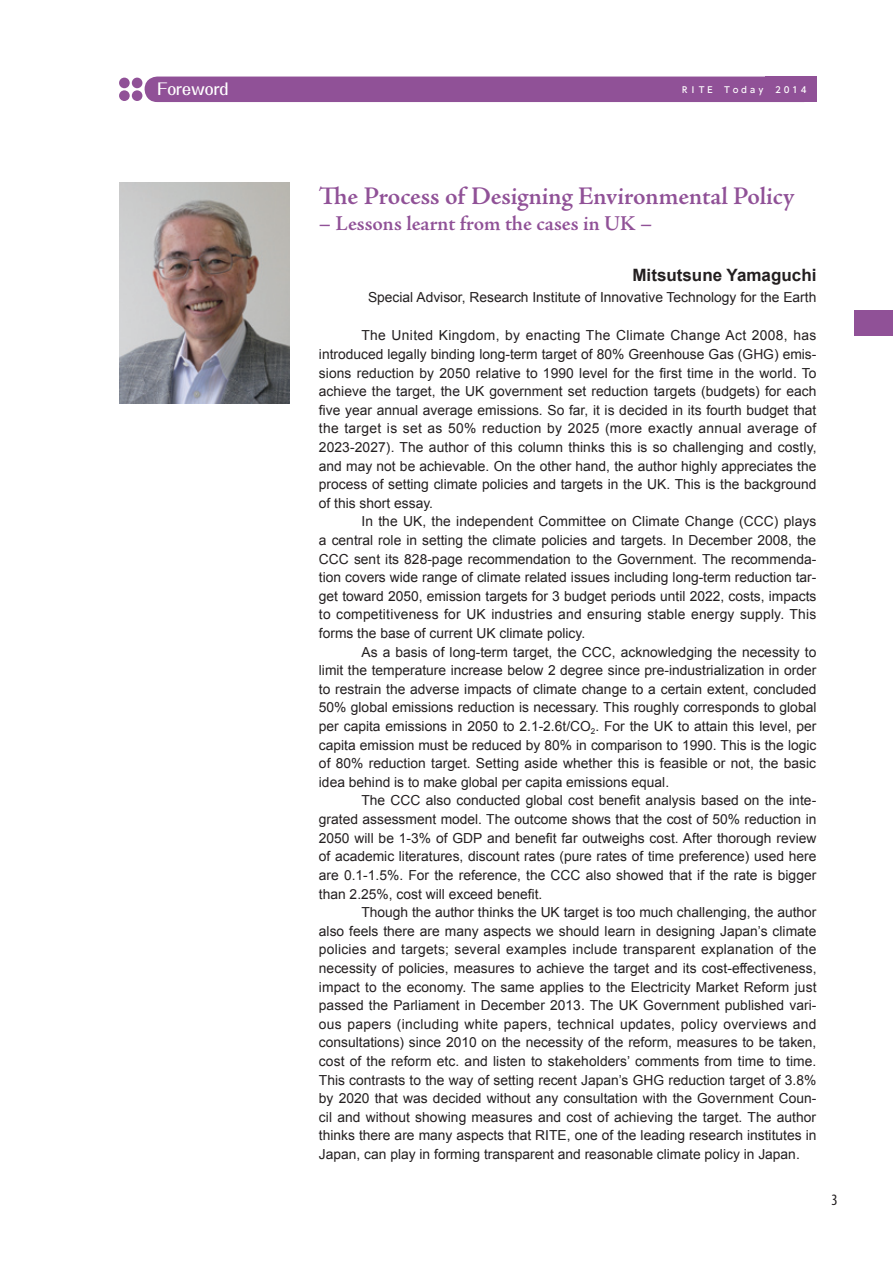
<style>
.page{position:relative;width:893px;height:1263px;background:#fff}
.page>*{position:absolute;margin:0;border:0;box-sizing:border-box;transform-origin:0 0}
.t1{font:600 25.5px "Adobe Jenson Pro";letter-spacing:-.005em;color:#905197}
.t2{font:600 21.3px "Adobe Jenson Pro";letter-spacing:-.005em;color:#905197}
.t3{font:700 16.95px "Arial";color:#231f20}
.t4{font:500 15.9px "Folk Pro";color:#fff}
.t5{font:13.8px "Arial";color:#231f20}
.t6{font:13.8px "Arial";color:#231f20}
.t7{font:13.8px "Arial";letter-spacing:.02em;color:#231f20}
.t8{font:13.8px "Arial";letter-spacing:.02em;color:#231f20}
.t9{font:13.8px "Arial";letter-spacing:.025em;color:#231f20}
.t10{font:500 8.55px "UD Shin Go Pro";color:#fff}
.s1{font-style:inherit}
</style>
<div class="page">
<div style="left:145px;top:77px;width:671px;height:25px;background:#905197;border-radius:13px"></div>
<div style="left:765px;top:77px;width:51px;height:25px;background:#905197"></div>
<div style="left:119px;top:78px;width:11px;height:10px;background:#905197;border-radius:50%"></div>
<div style="left:132px;top:78px;width:10px;height:10px;background:#905197;border-radius:50%"></div>
<div style="left:119px;top:90px;width:11px;height:11px;background:#905197;border-radius:50%"></div>
<div style="left:132px;top:90px;width:10px;height:11px;background:#905197;border-radius:50%"></div>
<div style="left:855px;top:310px;width:38px;height:26px;background:#905197"></div>
<img style="left:119px;top:183px;width:170px;height:221px">
<p class="t4" style="left:157px;top:76px;width:73px">Foreword</p>
<p class="t10" style="left:680px;top:82px;width:129px">RITE Today 201４</p>
<p class="t1" style="left:319px;top:181px;width:477px">The Process of Designing Environmental Policy</p>
<p class="t2" style="left:319px;top:211px;width:335px">– Lessons learnt from the cases in UK –</p>
<p class="t3" style="left:632px;top:265px;width:185px">Mitsutsune Yamaguchi</p>
<p class="t5" style="left:368px;top:289px;width:450px">Special Advisor, Research Institute of Innovative Technology for the Earth</p>
<p class="t9" style="left:361px;top:328px;width:457px">The United Kingdom, by enacting The Climate Change Act 2008, has</p>
<p class="t6" style="left:319px;top:346px;width:499px">introduced legally binding long-term target of 80% Greenhouse Gas (GHG) emis-</p>
<p class="t5" style="left:319px;top:365px;width:499px">sions reduction by 2050 relative to 1990 level for the first time in the world. To</p>
<p class="t6" style="left:319px;top:384px;width:499px">achieve the target, the UK government set reduction targets (budgets) for each</p>
<p class="t5" style="left:319px;top:402px;width:499px">five year annual average emissions. So far, it is decided in its fourth budget that</p>
<p class="t8" style="left:319px;top:421px;width:499px">the target is set as 50% reduction by 2025 (more exactly annual average of</p>
<p class="t5" style="left:319px;top:439px;width:499px">2023-2027). The author of this column thinks this is so challenging and costly,</p>
<p class="t5" style="left:319px;top:458px;width:499px">and may not be achievable. On the other hand, the author highly appreciates the</p>
<p class="t5" style="left:319px;top:477px;width:499px">process of setting climate policies and targets in the UK. This is the background</p>
<p class="t5" style="left:319px;top:495px;width:116px">of this short essay.</p>
<p class="t5" style="left:361px;top:514px;width:457px">In the UK, the independent Committee on Climate Change (CCC) plays</p>
<p class="t5" style="left:319px;top:532px;width:499px">a central role in setting the climate policies and targets. In December 2008, the</p>
<p class="t5" style="left:319px;top:551px;width:499px">CCC sent its 828-page recommendation to the Government. The recommenda<span class="s1">-</span></p>
<p class="t5" style="left:319px;top:570px;width:499px">tion covers wide range of climate related issues including long-term reduction tar<span class="s1">-</span></p>
<p class="t5" style="left:319px;top:588px;width:499px">get toward 2050, emission targets for 3 budget periods until 2022, costs, impacts</p>
<p class="t5" style="left:319px;top:607px;width:499px">to competitiveness for UK industries and ensuring stable energy supply. This</p>
<p class="t5" style="left:319px;top:625px;width:268px">forms the base of current UK climate policy.</p>
<p class="t5" style="left:361px;top:644px;width:456px">As a basis of long-term target, the CCC, acknowledging the necessity to</p>
<p class="t5" style="left:319px;top:663px;width:499px">limit the temperature increase below 2 degree since pre-industrialization in order</p>
<p class="t5" style="left:319px;top:681px;width:499px">to restrain the adverse impacts of climate change to a certain extent, concluded</p>
<p class="t5" style="left:319px;top:700px;width:499px">50% global emissions reduction is necessary. This roughly corresponds to global</p>
<p class="t5" style="left:319px;top:718px;width:499px">per capita emissions in 2050 to 2.1-2.6t/CO<sub>2</sub>. For the UK to attain this level, per</p>
<p class="t5" style="left:319px;top:737px;width:499px">capita emission must be reduced by 80% in comparison to 1990. This is the logic</p>
<p class="t5" style="left:319px;top:756px;width:499px">of 80% reduction target. Setting aside whether this is feasible or not, the basic</p>
<p class="t5" style="left:319px;top:774px;width:352px">idea behind is to make global per capita emissions equal.</p>
<p class="t5" style="left:361px;top:793px;width:456px">The CCC also conducted global cost benefit analysis based on the inte<span class="s1">-</span></p>
<p class="t5" style="left:319px;top:811px;width:499px">grated assessment model. The outcome shows that the cost of 50% reduction in</p>
<p class="t5" style="left:319px;top:830px;width:499px">2050 will be 1-3% of GDP and benefit far outweighs cost. After thorough review</p>
<p class="t5" style="left:319px;top:849px;width:499px">of academic literatures, discount rates (pure rates of time preference) used here</p>
<p class="t5" style="left:319px;top:867px;width:499px">are 0.1-1.5%. For the reference, the CCC also showed that if the rate is bigger</p>
<p class="t5" style="left:319px;top:886px;width:225px">than 2.25%, cost will exceed benefit.</p>
<p class="t5" style="left:361px;top:904px;width:456px">Though the author thinks the UK target is too much challenging, the author</p>
<p class="t5" style="left:319px;top:923px;width:499px">also feels there are many aspects we should learn in designing Japan’s climate</p>
<p class="t5" style="left:319px;top:942px;width:499px">policies and targets; several examples include transparent explanation of the</p>
<p class="t5" style="left:319px;top:960px;width:499px">necessity of policies, measures to achieve the target and its cost-effectiveness,</p>
<p class="t5" style="left:319px;top:979px;width:499px">impact to the economy. The same applies to the Electricity Market Reform just</p>
<p class="t5" style="left:319px;top:997px;width:499px">passed the Parliament in December 2013. The UK Government published vari<span class="s1">-</span></p>
<p class="t7" style="left:319px;top:1016px;width:499px">ous papers (including white papers, technical updates, policy overviews and</p>
<p class="t5" style="left:319px;top:1035px;width:499px">consultations) since 2010 on the necessity of the reform, measures to be taken,</p>
<p class="t5" style="left:319px;top:1053px;width:499px">cost of the reform etc. and listen to stakeholders’ comments from time to time.</p>
<p class="t5" style="left:319px;top:1072px;width:499px">This contrasts to the way of setting recent Japan’s GHG reduction target of 3.8%</p>
<p class="t5" style="left:319px;top:1090px;width:499px">by 2020 that was decided without any consultation with the Government Coun<span class="s1">-</span></p>
<p class="t5" style="left:319px;top:1109px;width:499px">cil and without showing measures and cost of achieving the target. The author</p>
<p class="t5" style="left:319px;top:1128px;width:499px">thinks there are many aspects that RITE, one of the leading research institutes in</p>
<p class="t5" style="left:319px;top:1146px;width:482px">Japan, can play in forming transparent and reasonable climate policy in Japan.</p>
</div>
